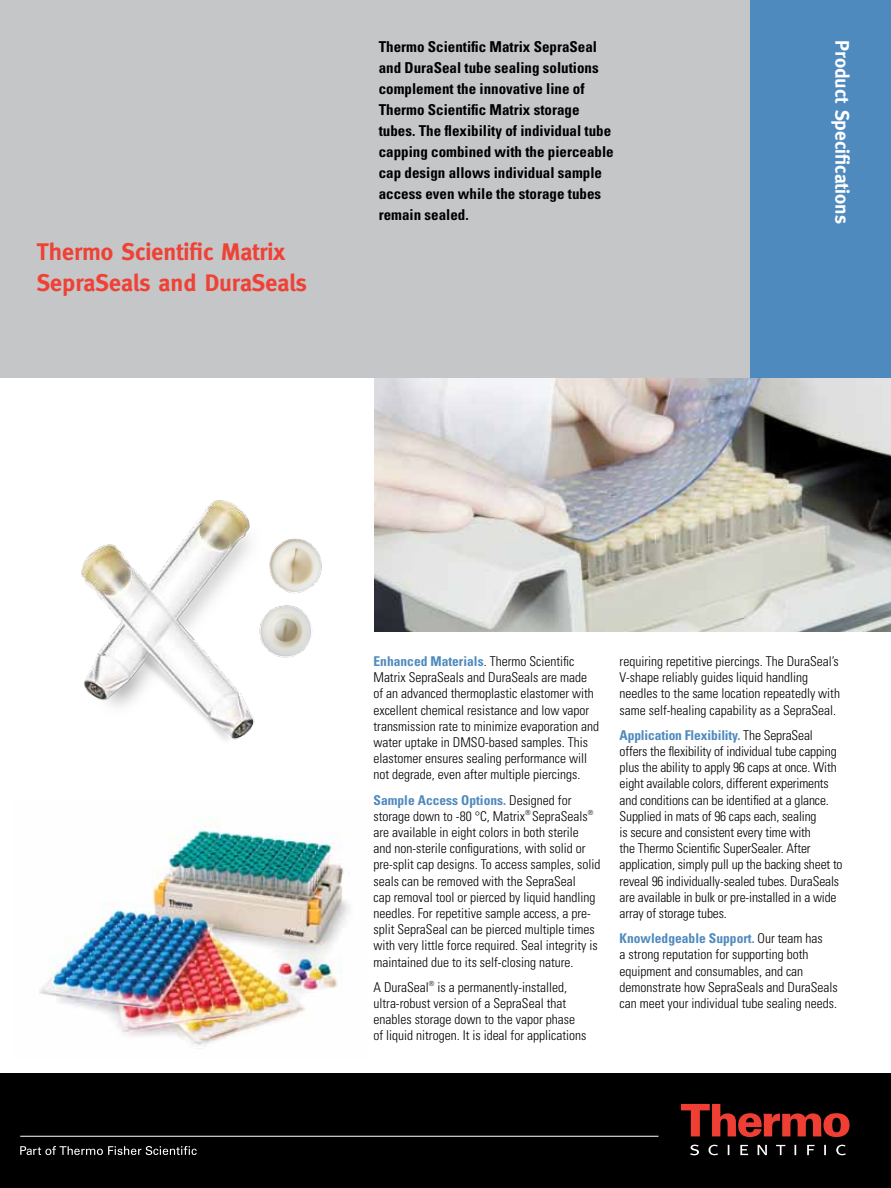
<style>
.page{position:relative;width:891px;height:1188px;background:#fff}
.page>*{position:absolute;margin:0;border:0;box-sizing:border-box;transform-origin:0 0}
.t1{font:700 24px/31.5px "Meta";color:#ef4135}
.t2{font:700 19.5px "Meta";color:#fff}
.t3{font:700 condensed 15px/21px "Univers";color:#000}
.t4{font:300 condensed 13.5px/16.2px "Univers";color:#000}
.s1{font-weight:700;color:#4f8abe}
</style>
<div class="page">
<img style="left:39px;top:825px;width:311px;height:221px">
<img style="left:374px;top:378px;width:517px;height:254px">
<div style="left:0;top:0;width:753px;height:378px;background:#c4c6c8"></div>
<div style="left:750px;top:0;width:141px;height:378px;background:#4f8abe"></div>
<div style="left:0;top:1073px;width:891px;height:115px;background:#000"></div>
<svg style="left:20px;top:1146px;width:177px;height:9px"></svg>
<svg style="left:681px;top:1104px;width:169px;height:33px"></svg>
<svg style="left:690px;top:1145px;width:156px;height:10px"></svg>
<hr style="left:20px;top:1136px;width:638px;height:1px;background:#fff">
<img style="left:278px;top:538px;width:44px;height:120px">
<img style="left:81px;top:500px;width:197px;height:240px">
<h1 class="t1" style="left:37px;top:236px;width:272px">Thermo Scientific Matrix<br>SepraSeals and DuraSeals</h1>
<p class="t3" style="left:379px;top:36px;width:237px">Thermo Scientific Matrix SepraSeal and DuraSeal tube sealing solutions complement the innovative line of Thermo Scientific Matrix storage tubes. The flexibility of individual tube capping combined with the pierceable cap design allows individual sample access even while the storage tubes remain sealed.</p>
<h2 class="t2" style="left:853px;top:40px;width:185px;rotate:90deg">Product Specifications</h2>
<p class="t4" style="left:374px;top:653px;width:227px"><span class="s1">Enhanced Materials</span>. Thermo Scientific Matrix SepraSeals and DuraSeals are made of an advanced thermoplastic elastomer with excellent chemical resistance and low vapor transmission rate to minimize evaporation and water uptake in DMSO-based samples. This elastomer ensures sealing performance will not degrade, even after multiple piercings.</p>
<p class="t4" style="left:373px;top:792px;width:228px"><span class="s1">Sample Access Options.</span> Designed for storage down to -80 °C, Matrix<sup>®</sup> SepraSeals<sup>® </sup>are available in eight colors in both sterile<br>and non-sterile configurations, with solid or pre-split cap designs. To access samples, solid seals can be removed with the SepraSeal<br>cap removal tool or pierced by liquid handling needles. For repetitive sample access, a pre&shy;split SepraSeal can be pierced multiple times with very little force required. Seal integrity is maintained due to its self-closing nature.</p>
<p class="t4" style="left:373px;top:979px;width:214px">A DuraSeal<sup>®</sup> is a permanently-installed, ultra-robust version of a SepraSeal that enables storage down to the vapor phase of liquid nitrogen. It is ideal for applications</p>
<p class="t4" style="left:620px;top:653px;width:222px">requiring repetitive piercings. The DuraSeal’s V-shape reliably guides liquid handling needles to the same location repeatedly with same self-healing capability as a SepraSeal.</p>
<p class="t4" style="left:620px;top:727px;width:225px"><span class="s1">Application Flexibility.</span> The SepraSeal offers the flexibility of individual tube capping plus the ability to apply 96 caps at once. With eight available colors, different experiments and conditions can be identified at a glance.<br>Supplied in mats of 96 caps each, sealing<br>is secure and consistent every time with<br>the Thermo Scientific SuperSealer. After application, simply pull up the backing sheet to reveal 96 individually-sealed tubes. DuraSeals are available in bulk or pre-installed in a wide array of storage tubes.</p>
<p class="t4" style="left:620px;top:930px;width:220px"><span class="s1">Knowledgeable Support.</span> Our team has<br>a strong reputation for supporting both equipment and consumables, and can demonstrate how SepraSeals and DuraSeals can meet your individual tube sealing needs.</p>
</div>
